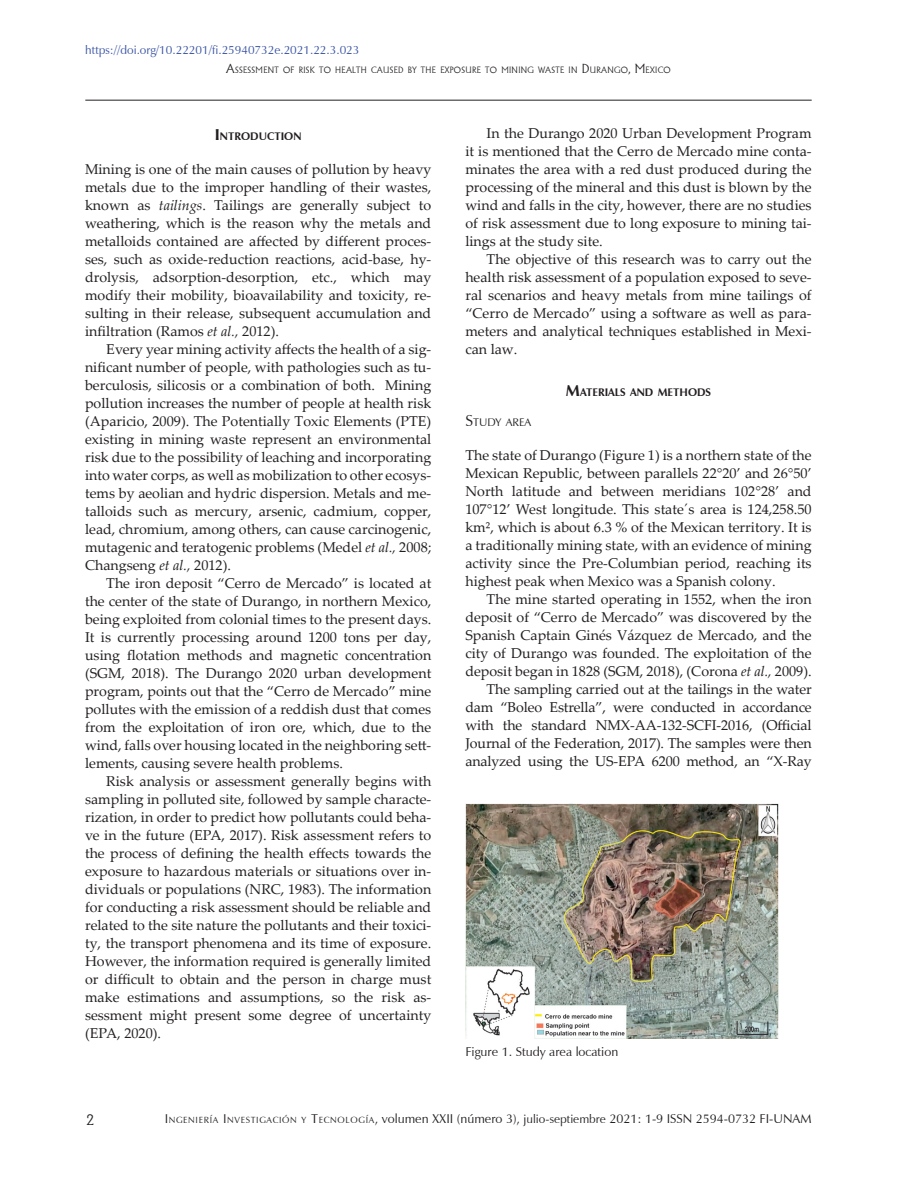
<style>
.page{position:relative;width:918px;height:1188px;background:#fff}
.page>*{position:absolute;margin:0;border:0;box-sizing:border-box;transform-origin:0 0}
.t1{font:300 15px "Adelon";color:#231f20}
.t2{font:14.25px/18px "Palatino Linotype";color:#231f20;text-align:justify}
.t3{font:12.75px "Zapf Humanist 601 BT";color:#231f20}
.t4{font:12px "Zapf Humanist 601 BT";color:#3853a3}
.t5{font:700 10.95px "Zapf Humanist 601 BT";color:#231f20}
.t6{font:10.95px "Zapf Humanist 601 BT";color:#231f20}
.t7{font:300 8.85px "Adelon";letter-spacing:.035em;color:#231f20}
.s1{font-size:12.75px}
.s2{font-size:15.75px}
.s3{font-style:italic}
.s4{font-style:inherit}
.s5{font-size:8.85px}
.s6{font-size:12px}
</style>
<div class="page">
<hr style="left:85px;top:100px;width:727px;height:1px;background:#231f20">
<img style="left:465px;top:804px;width:314px;height:234px">
<p class="t4" style="left:85px;top:42px;width:276px">https://doi.org/10.22201/fi.25940732e.2021.22.3.023</p>
<p class="t7" style="left:226px;top:64px;width:446px"><span class="s1">A</span>SSESSMENT OF RISK TO HEALTH CAUSED BY THE EXPOSURE TO MINING WASTE IN <span class="s1">D</span>URANGO<span class="s1">, M</span>EXICO</p>
<p class="t5" style="left:215px;top:129px;width:88px"><span class="s2">I</span>NTRODUCTION</p>
<p class="t2" style="left:85px;top:160px;width:348px">Mining is one of the main causes of pollution by heavy metals due to the improper handling of their wastes, known as <span class="s3">tailings</span>. Tailings are generally subject to weathering, which is the reason why the metals and metalloids contained are affected by different proces&shy;ses, such as oxide-reduction reactions, acid-base, hy&shy;drolysis, adsorption-desorption, etc., which may modify their mobility, bioavailability and toxicity, re&shy;sulting in their release, subsequent accumulation and infiltration (Ramos <span class="s3">et al.,</span> 2012).</p>
<p class="t2" style="left:85px;top:340px;width:348px;text-indent:21px">Every year mining activity affects the health of a sig&shy;nificant number of people, with pathologies such as tu&shy;berculosis, silicosis or a combination of both. Mining pollution increases the number of people at health risk (Aparicio, 2009). The Potentially Toxic Elements (PTE) existing in mining waste represent an environmental risk due to the possibility of leaching and incorporating into water corps, as well as mobilization to other ecosys&shy;tems by aeolian and hydric dispersion. Metals and me&shy;talloids such as mercury, arsenic, cadmium, copper, lead, chromium, among others, can cause carcinogenic, mutagenic and teratogenic problems (Medel <span class="s3">et al.,</span> 2008; Changseng <span class="s3">et al.,</span> 2012).</p>
<p class="t2" style="left:85px;top:574px;width:348px;text-indent:21px">The iron deposit “Cerro de Mercado” is located at the center of the state of Durango, in northern Mexico, being exploited from colonial times to the present days.<br>It is currently processing around 1200 tons per day, using flotation methods and magnetic concentration (SGM, 2018). The Durango 2020 urban development program, points out that the “Cerro de Mercado” mine pollutes with the emission of a reddish dust that comes from the exploitation of iron ore, which, due to the wind, falls over housing located in the neighboring sett&shy;lements, causing severe health problems.</p>
<p class="t2" style="left:85px;top:772px;width:348px;text-indent:21px">Risk analysis or assessment generally begins with sampling in polluted site, followed by sample characte&shy;rization, in order to predict how pollutants could beha&shy;ve in the future (EPA, 2017). Risk assessment refers to the process of defining the health effects towards the exposure to hazardous materials or situations over in&shy;dividuals or populations (NRC, 1983). The information for conducting a risk assessment should be reliable and related to the site nature the pollutants and their toxici&shy;ty, the transport phenomena and its time of exposure.<br>However, the information required is generally limited or difficult to obtain and the person in charge must make estimations and assumptions, so the risk as&shy;sessment might present some degree of uncertainty (EPA, 2020).</p>
<p class="t2" style="left:465px;top:123px;width:348px;text-indent:21px">In the Durango 2020 Urban Development Program it is mentioned that the Cerro de Mercado mine conta&shy;minates the area with a red dust produced during the processing of the mineral and this dust is blown by the wind and falls in the city, however, there are no studies of risk assessment due to long exposure to mining tai&shy;lings at the study site.</p>
<p class="t2" style="left:465px;top:249px;width:348px;text-indent:21px">The objective of this research was to carry out the health risk assessment of a population exposed to seve&shy;ral scenarios and heavy metals from mine tailings of “Cerro de Mercado” using a software as well as para&shy;meters and analytical techniques established in Mexi&shy;can law.</p>
<p class="t5" style="left:566px;top:385px;width:147px"><span class="s2">M</span>ATERIALS AND METHODS</p>
<p class="t6" style="left:465px;top:415px;width:68px"><span class="s2">S</span>TUDY AREA</p>
<p class="t2" style="left:465px;top:446px;width:348px">The state of Durango (Figure 1) is a northern state of the Mexican Republic, between parallels 22°20’ and 26°50’ North latitude and between meridians 102°28’ and 107°12’ West longitude. This state´s area is 124,258.50 km², which is about 6.3 % of the Mexican territory. It is a traditionally mining state, with an evidence of mining activity since the Pre-Columbian period, reaching its highest peak when Mexico was a Spanish colony.</p>
<p class="t2" style="left:465px;top:590px;width:348px;text-align:right">The mine started operating in 1552, when the iron deposit of “Cerro de Mercado” was discovered by the Spanish Captain Ginés Vázquez de Mercado, and the city of Durango was founded. The exploitation of the deposit began in 1828 (SGM, 2018), (Corona <span class="s3">et al.,</span> 2009).<br>The sampling carried out at the tailings in the water dam “Boleo Estrella”, were conducted in accordance with the standard NMX-AA-132-SCFI-2016, (Official Journal of the Federation, 2017). The samples were then analyzed using the US-EPA 6200 method, an “X-Ray</p>
<p class="t3" style="left:465px;top:1043px;width:155px">Figure 1. Study area location</p>
<p class="t1" style="left:86px;top:1111px;width:10px">2</p>
<p class="t3" style="left:165px;top:1110px;width:649px"><span class="s4">I</span><span class="s5">NGENI ERÍA</span> <span class="s4">I</span><span class="s5">NVESTI GACI ÓN Y</span> <span class="s4">T</span><span class="s5">ECNOLOGÍA</span>, volumen XXII (número 3), <span class="s6">julio-septiembre</span> 2021: 1-9 ISSN 2594-0732 FI-UNAM</p>
</div>
